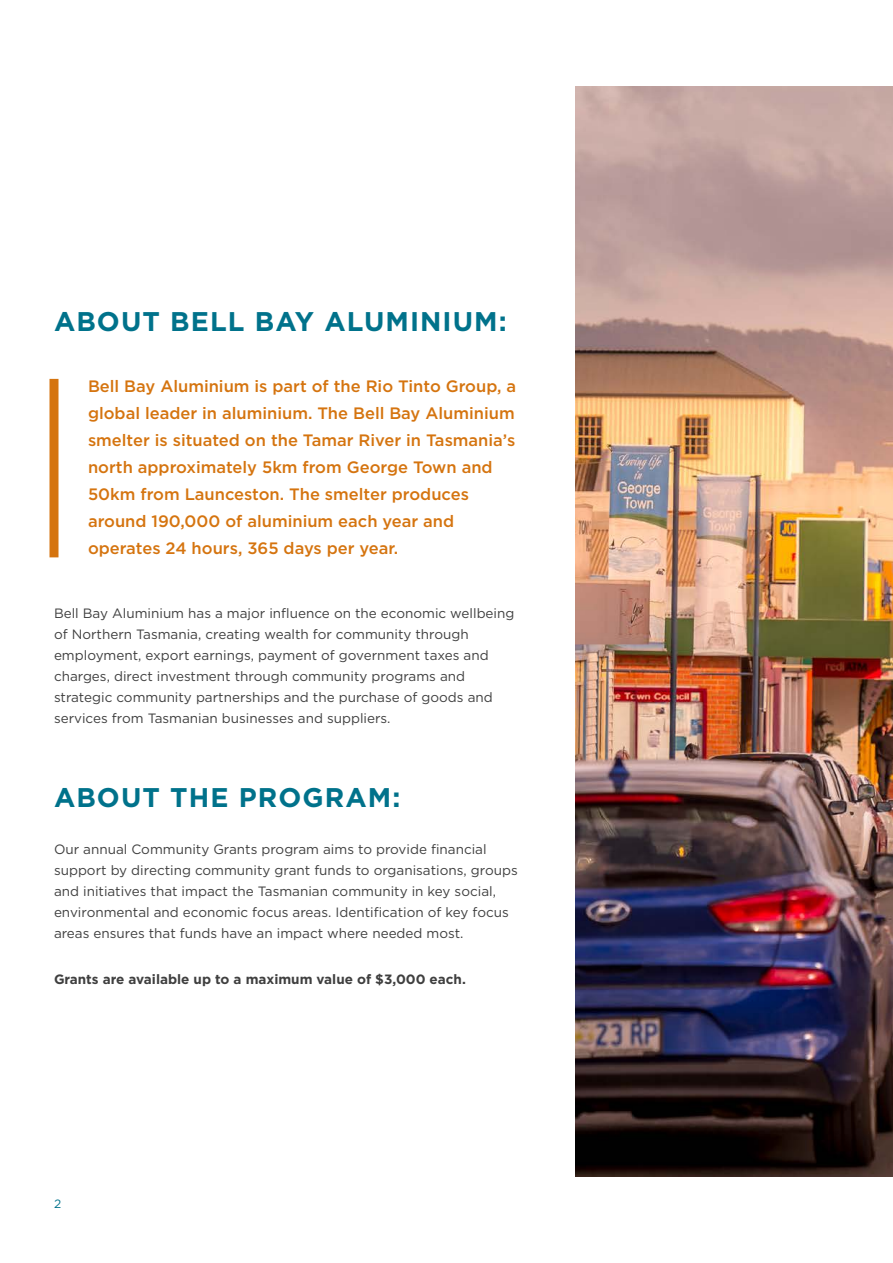
<style>
.page{position:relative;width:893px;height:1263px;background:#fff}
.page>*{position:absolute;margin:0;border:0;box-sizing:border-box;transform-origin:0 0}
.t1{font:700 27px "Gotham";letter-spacing:.04em;color:#00728b}
.t2{font:500 16.5px/27px "Gotham";color:#d5740f}
.t3{font:13.5px/21px "Gotham";color:#3f3f3f}
.t4{font:700 13.5px "Gotham";color:#3f3f3f}
.t5{font:12px "Gotham";color:#00728b}
</style>
<div class="page">
<img style="left:575px;top:86px;width:318px;height:1091px">
<div style="left:50px;top:379px;width:8px;height:178px;background:#d5740f"></div>
<h1 class="t1" style="left:54px;top:304px;width:454px">ABOUT BELL BAY ALUMINIUM:</h1>
<p class="t2" style="left:88px;top:372px;width:430px">Bell Bay Aluminium is part of the Rio Tinto Group, a global leader in aluminium. The Bell Bay Aluminium smelter is situated on the Tamar River in Tasmania’s north approximately 5km from George Town and 50km from Launceston. The smelter produces around 190,000 of aluminium each year and operates 24 hours, 365 days per year.</p>
<p class="t3" style="left:54px;top:602px;width:462px">Bell Bay Aluminium has a major influence on the economic wellbeing of Northern Tasmania, creating wealth for community through employment, export earnings, payment of government taxes and charges, direct investment through community programs and strategic community partnerships and the purchase of goods and services from Tasmanian businesses and suppliers.</p>
<h1 class="t1" style="left:54px;top:780px;width:348px">ABOUT THE PROGRAM:</h1>
<p class="t3" style="left:54px;top:838px;width:465px">Our annual Community Grants program aims to provide financial support by directing community grant funds to organisations, groups and initiatives that impact the Tasmanian community in key social, environmental and economic focus areas. Identification of key focus areas ensures that funds have an impact where needed most.</p>
<p class="t4" style="left:54px;top:971px;width:413px">Grants are available up to a maximum value of $3,000 each.</p>
<p class="t5" style="left:54px;top:1196px;width:9px">2</p>
</div>
